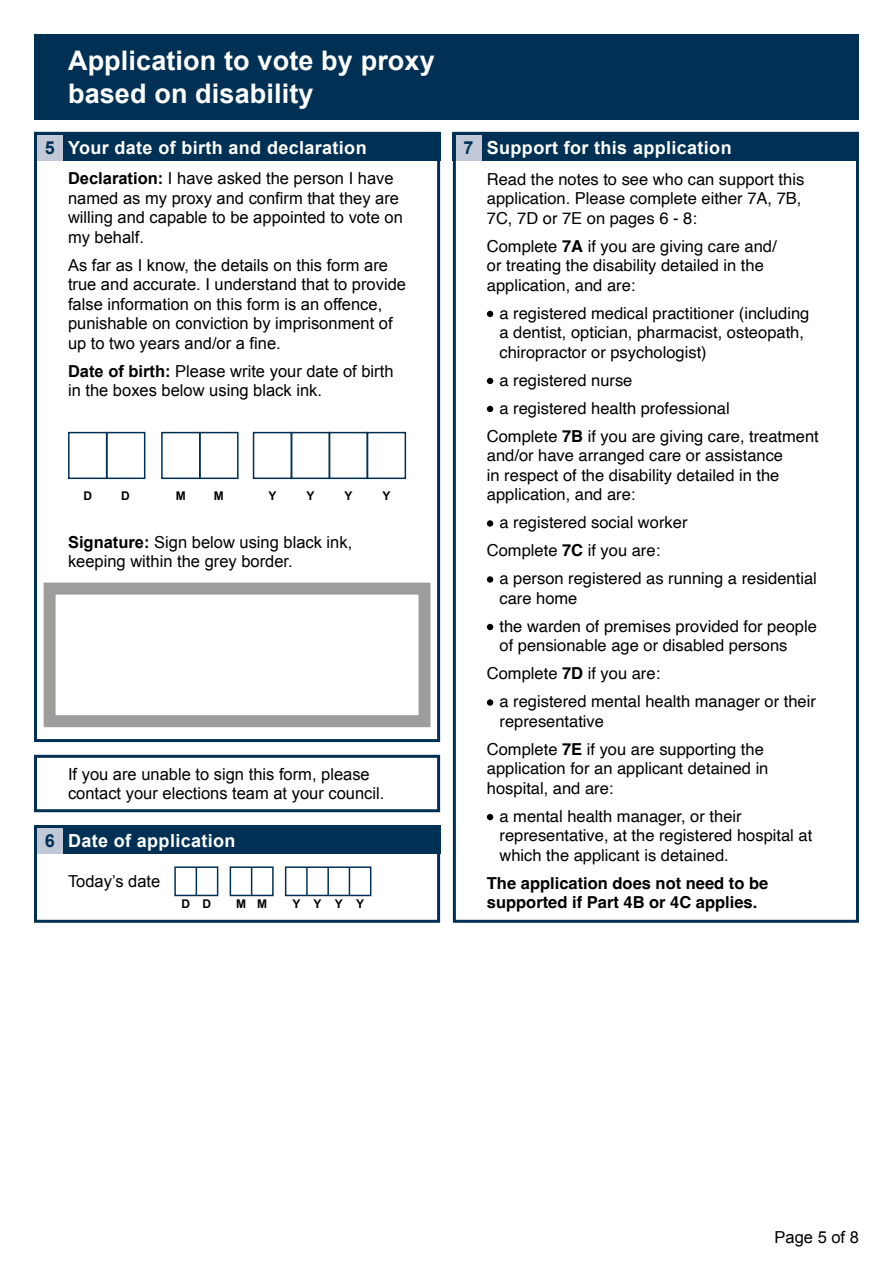
<style>
.page{position:relative;width:893px;height:1263px;background:#fff}
.page>*{position:absolute;margin:0;border:0;box-sizing:border-box;transform-origin:0 0}
.t1{font:700 27px/32.4px "Arial";letter-spacing:.005em;color:#fff}
.t2{font:700 18px "Arial";letter-spacing:.02em;color:#fff}
.t3{font:16.5px/19.5px "Helvetica";color:#000}
.t4{font:16.5px/19.5px "Arial";color:#000}
.t5{font:700 16.5px/19.5px "Helvetica";color:#000}
.t6{font:700 12px "Arial";color:#000}
.s1{color:#003154}
.s2{font-weight:700}
</style>
<div class="page">
<div style="left:34px;top:132px;width:406px;height:610px;border:3px solid #003154"></div>
<div style="left:453px;top:132px;width:406px;height:791px;border:3px solid #003154"></div>
<div style="left:34px;top:132px;width:406px;height:28px;background:#003154"></div>
<div style="left:453px;top:132px;width:406px;height:28px;background:#003154"></div>
<div style="left:37px;top:135px;width:26px;height:25px;background:#c1c8d8"></div>
<div style="left:456px;top:135px;width:25px;height:25px;background:#c1c8d8"></div>
<div style="left:68px;top:432px;width:39px;height:47px;border:2px solid #003154"></div>
<div style="left:161px;top:432px;width:39px;height:47px;border:2px solid #003154"></div>
<div style="left:253px;top:432px;width:39px;height:47px;border:2px solid #003154"></div>
<div style="left:329px;top:432px;width:39px;height:47px;border:2px solid #003154"></div>
<div style="left:106px;top:432px;width:39px;height:47px;border:2px solid #003154"></div>
<div style="left:199px;top:432px;width:40px;height:47px;border:2px solid #003154"></div>
<div style="left:291px;top:432px;width:39px;height:47px;border:2px solid #003154"></div>
<div style="left:367px;top:432px;width:39px;height:47px;border:2px solid #003154"></div>
<div style="left:34px;top:34px;width:825px;height:85px;background:#003154"></div>
<div style="left:34px;top:825px;width:406px;height:98px;border:3px solid #003154"></div>
<div style="left:34px;top:825px;width:406px;height:28px;background:#003154"></div>
<div style="left:37px;top:828px;width:26px;height:25px;background:#c1c8d8"></div>
<div style="left:285px;top:866px;width:86px;height:30px;background:#fff;border:2px solid #003154"></div>
<hr style="left:306px;top:867px;width:2px;height:28px;background:#003154">
<hr style="left:327px;top:867px;width:2px;height:28px;background:#003154">
<svg style="left:349px;top:867px;width:1px;height:28px"></svg>
<div style="left:230px;top:866px;width:44px;height:30px;background:#fff;border:2px solid #003154"></div>
<svg style="left:251px;top:867px;width:1px;height:28px"></svg>
<div style="left:174px;top:866px;width:44px;height:30px;background:#fff;border:2px solid #003154"></div>
<svg style="left:196px;top:867px;width:1px;height:28px"></svg>
<div style="left:34px;top:755px;width:406px;height:57px;border:3px solid #003154"></div>
<div style="left:44px;top:583px;width:387px;height:144px;background:#fff;border:12px solid #9d9d9c"></div>
<svg style="left:487px;top:311px;width:6px;height:6px"></svg>
<svg style="left:487px;top:378px;width:6px;height:6px"></svg>
<svg style="left:487px;top:406px;width:6px;height:6px"></svg>
<div style="left:487px;top:520px;width:6px;height:7px;background:#000;border-radius:50%"></div>
<div style="left:487px;top:576px;width:6px;height:7px;background:#000;border-radius:50%"></div>
<svg style="left:487px;top:624px;width:6px;height:6px"></svg>
<div style="left:487px;top:699px;width:6px;height:7px;background:#000;border-radius:50%"></div>
<svg style="left:487px;top:814px;width:6px;height:6px"></svg>
<h1 class="t1" style="left:68px;top:45px;width:368px">Application to vote by proxy based on disability</h1>
<p class="t2" style="left:45px;top:136px;width:323px"><span class="s1">5</span> Your date of birth and declaration</p>
<p class="t2" style="left:464px;top:136px;width:270px"><span class="s1">7</span> Support for this application</p>
<p class="t4" style="left:68px;top:169px;width:336px"><span class="s2">Declaration:</span> I have asked the person I have named as my proxy and confirm that they are willing and capable to be appointed to vote on my behalf.</p>
<p class="t4" style="left:68px;top:255px;width:340px">As far as I know, the details on this form are true and accurate. I understand that to provide false information on this form is an offence, punishable on conviction by imprisonment of up to two years and/or a fine.</p>
<p class="t4" style="left:68px;top:361px;width:327px"><span class="s2">Date of birth:</span> Please write your date of birth in the boxes below using black ink.</p>
<p class="t3" style="left:487px;top:170px;width:319px">Read the notes to see who can support this application. Please complete either 7A, 7B,<br>7C, 7D or 7E on pages 6 - 8:</p>
<p class="t3" style="left:487px;top:237px;width:291px">Complete <span class="s2">7A</span> if you are giving care and/ or treating the disability detailed in the application, and are:</p>
<p class="t3" style="left:499px;top:304px;width:311px">a registered medical practitioner (including a dentist, optician, pharmacist, osteopath, chiropractor or psychologist)</p>
<p class="t3" style="left:499px;top:371px;width:134px">a registered nurse</p>
<p class="t3" style="left:499px;top:399px;width:232px">a registered health professional</p>
<p class="t3" style="left:487px;top:427px;width:333px">Complete <span class="s2">7B</span> if you are giving care, treatment</p>
<p class="t3" style="left:487px;top:446px;width:298px">and/or have arranged care or assistance in respect of the disability detailed in the application, and are:</p>
<p class="t3" style="left:487px;top:509px;width:202px;line-height:28px;text-indent:13px">a registered social worker<br>Complete <span class="s2">7C</span> if you are:</p>
<p class="t3" style="left:499px;top:569px;width:319px">a person registered as running a residential care home</p>
<p class="t3" style="left:499px;top:617px;width:319px">the warden of premises provided for people of pensionable age or disabled persons</p>
<p class="t3" style="left:499px;top:660px;width:318px;line-height:28px;text-indent:-13px">Complete <span class="s2">7D</span> if you are:<br>a registered mental health manager or their</p>
<p class="t3" style="left:487px;top:707px;width:278px;line-height:28px;text-indent:13px">representative<br>Complete <span class="s2">7E</span> if you are supporting the</p>
<p class="t3" style="left:487px;top:759px;width:283px">application for an applicant detained in hospital, and are:</p>
<p class="t3" style="left:499px;top:807px;width:314px">a mental health manager, or their representative, at the registered hospital at which the applicant is detained.</p>
<p class="t5" style="left:487px;top:875px;width:283px">The application does not need to be supported if Part 4B or 4C applies.</p>
<p class="t6" style="left:83px;top:488px;width:10px">D</p>
<p class="t6" style="left:121px;top:488px;width:10px">D</p>
<p class="t6" style="left:176px;top:488px;width:11px">M</p>
<p class="t6" style="left:214px;top:488px;width:11px">M</p>
<p class="t6" style="left:269px;top:488px;width:10px">Y</p>
<p class="t6" style="left:306px;top:488px;width:10px">Y</p>
<p class="t6" style="left:345px;top:488px;width:10px">Y</p>
<p class="t6" style="left:382px;top:488px;width:10px">Y</p>
<p class="t4" style="left:68px;top:533px;width:286px"><span class="s2">Signature:</span> Sign below using black ink, keeping within the grey border.</p>
<p class="t4" style="left:68px;top:764px;width:318px">If you are unable to sign this form, please contact your elections team at your council.</p>
<p class="t2" style="left:45px;top:829px;width:192px"><span class="s1">6</span> Date of application</p>
<p class="t4" style="left:68px;top:872px;width:94px">Today’s date</p>
<p class="t6" style="left:181px;top:896px;width:31px">D D</p>
<p class="t6" style="left:236px;top:896px;width:33px">M M</p>
<p class="t6" style="left:292px;top:896px;width:73px">YYYY</p>
<p class="t4" style="left:774px;top:1228px;width:86px">Page 5 of 8</p>
</div>
